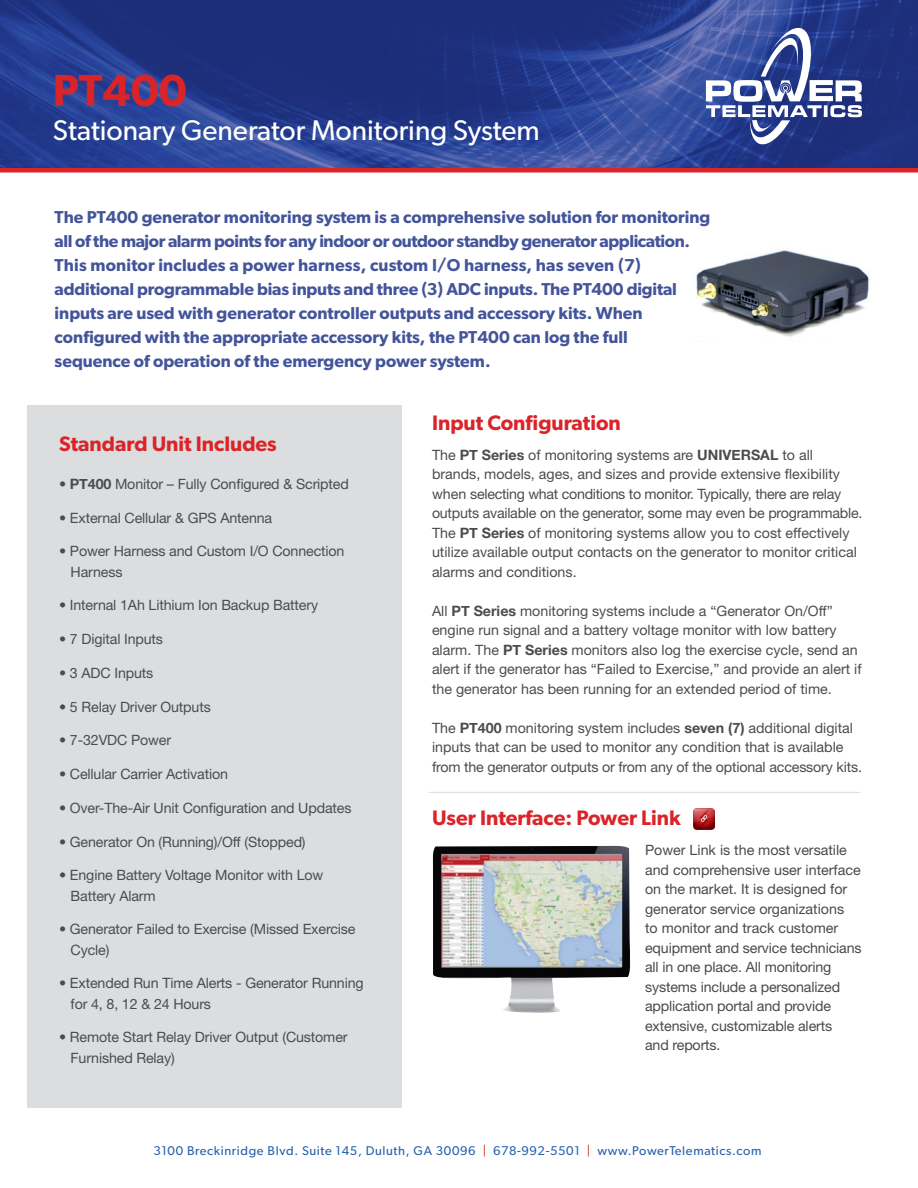
<style>
.page{position:relative;width:918px;height:1188px;background:#fff}
.page>*{position:absolute;margin:0;border:0;box-sizing:border-box;transform-origin:0 0}
.t1{font:600 45px "Gibson";color:#da2428}
.t2{font:28.5px "Gibson";color:#fff}
.t3{font:600 21px "Gibson";color:#da2428}
.t4{font:600 17.25px/24px "Gibson";color:#43549a}
.t5{font:14.25px/19.5px "Helvetica Neue";letter-spacing:-.01em;color:#4b4c4d}
.t6{font:14.25px/19.5px "Helvetica Neue";letter-spacing:-.01em;color:#494a4b}
.t7{font:12.75px "Gibson";letter-spacing:.05em;color:#2761ae}
.s1{font-weight:700}
.s2{color:#da2428}
</style>
<div class="page">
<img style="left:0;top:0;width:918px;height:168px">
<div style="left:27px;top:406px;width:375px;height:702px;background:#dcdddf"></div>
<hr style="left:429px;top:792px;width:432px;height:1px;background:#dcdddf">
<hr style="left:0;top:168px;width:918px;height:4px;background:#da2428">
<img style="left:696px;top:250px;width:173px;height:87px">
<img style="left:694px;top:808px;width:21px;height:21px">
<svg style="left:706px;top:28px;width:156px;height:116px"></svg>
<img style="left:432px;top:846px;width:199px;height:167px">
<p class="t1" style="left:53px;top:63px;width:136px">PT400</p>
<p class="t2" style="left:53px;top:113px;width:488px">Stationary Generator Monitoring System</p>
<p class="t4" style="left:55px;top:204px;width:657px">The PT400 generator monitoring system is a comprehensive solution for monitoring all of the major alarm points for any indoor or outdoor standby generator application.<br>This monitor includes a power harness, custom I/O harness, has seven (7) additional programmable bias inputs and three (3) ADC inputs. The PT400 digital inputs are used with generator controller outputs and accessory kits. When configured with the appropriate accessory kits, the PT400 can log the full<br>sequence of operation of the emergency power system.</p>
<p class="t3" style="left:59px;top:431px;width:219px">Standard Unit Includes</p>
<p class="t5" style="left:59px;top:474px;width:291px">• <span class="s1">PT400</span> Monitor – Fully Configured &amp; Scripted</p>
<p class="t5" style="left:59px;top:508px;width:215px">• External Cellular &amp; GPS Antenna</p>
<p class="t5" style="left:71px;top:541px;width:275px;line-height:20.2px;text-indent:-11px">• Power Harness and Custom I/O Connection<br>Harness</p>
<p class="t5" style="left:59px;top:595px;width:261px">• Internal 1Ah Lithium Ion Backup Battery</p>
<p class="t5" style="left:59px;top:629px;width:105px">• 7 Digital Inputs</p>
<p class="t5" style="left:59px;top:663px;width:96px">• 3 ADC Inputs</p>
<p class="t5" style="left:59px;top:697px;width:153px">• 5 Relay Driver Outputs</p>
<p class="t5" style="left:59px;top:730px;width:114px">• 7-32VDC Power</p>
<p class="t5" style="left:59px;top:764px;width:170px">• Cellular Carrier Activation</p>
<p class="t5" style="left:59px;top:798px;width:294px">• Over-The-Air Unit Configuration and Updates</p>
<p class="t5" style="left:59px;top:832px;width:248px">• Generator On (Running)/Off (Stopped)</p>
<p class="t5" style="left:71px;top:865px;width:254px;line-height:20.2px;text-indent:-11px">• Engine Battery Voltage Monitor with Low<br>Battery Alarm</p>
<p class="t5" style="left:71px;top:919px;width:286px;line-height:20.2px;text-indent:-11px">• Generator Failed to Exercise (Missed Exercise<br>Cycle)</p>
<p class="t5" style="left:71px;top:973px;width:295px;line-height:20.2px;text-indent:-11px">• Extended Run Time Alerts - Generator Running for 4, 8, 12 &amp; 24 Hours</p>
<p class="t5" style="left:71px;top:1027px;width:278px;line-height:20.2px;text-indent:-11px">• Remote Start Relay Driver Output (Customer<br>Furnished Relay)</p>
<p class="t3" style="left:432px;top:410px;width:190px">Input Configuration</p>
<p class="t5" style="left:432px;top:445px;width:432px">The <span class="s1">PT Series</span> of monitoring systems are <span class="s1">UNIVERSAL</span> to all brands, models, ages, and sizes and provide extensive flexibility when selecting what conditions to monitor. Typically, there are relay outputs available on the generator, some may even be programmable.<br>The <span class="s1">PT Series</span> of monitoring systems allow you to cost effectively utilize available output contacts on the generator to monitor critical alarms and conditions.</p>
<p class="t5" style="left:432px;top:601px;width:431px">All <span class="s1">PT Series</span> monitoring systems include a “Generator On/Off” engine run signal and a battery voltage monitor with low battery alarm. The <span class="s1">PT Series</span> monitors also log the exercise cycle, send an alert if the generator has “Failed to Exercise,” and provide an alert if the generator has been running for an extended period of time.</p>
<p class="t5" style="left:432px;top:718px;width:432px">The <span class="s1">PT400</span> monitoring system includes <span class="s1">seven (7)</span> additional digital inputs that can be used to monitor any condition that is available from the generator outputs or from any of the optional accessory kits.</p>
<p class="t3" style="left:432px;top:805px;width:250px">User Interface: Power Link</p>
<p class="t6" style="left:645px;top:840px;width:218px">Power Link is the most versatile and comprehensive user interface on the market. It is designed for generator service organizations<br>to monitor and track customer equipment and service technicians all in one place. All monitoring systems include a personalized application portal and provide extensive, customizable alerts<br>and reports.</p>
<p class="t7" style="left:153px;top:1143px;width:610px">3100 Breckinridge Blvd. Suite 145, Duluth, GA 30096 <span class="s2">|</span> 678-992-5501 <span class="s2">|</span> www.PowerTelematics.com</p>
</div>
